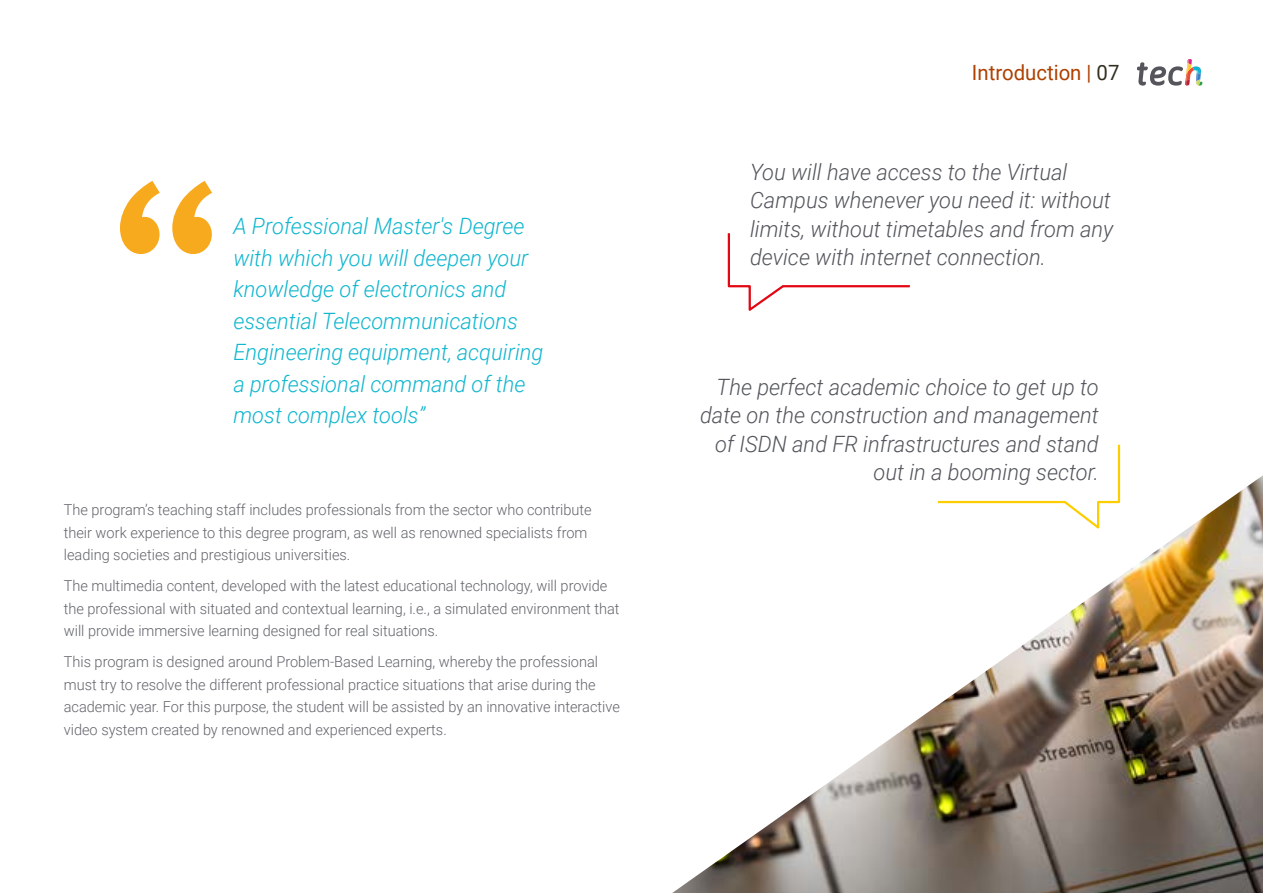
<style>
.page{position:relative;width:1263px;height:893px;background:#fff}
.page>*{position:absolute;margin:0;border:0;box-sizing:border-box;transform-origin:0 0}
.t1{font:italic 300 22.5px/28.5px "Roboto";color:#52555b;text-align:right}
.t2{font:italic 300 22.5px/31.5px "Roboto";color:#0fb6cf}
.t3{font:21px "Roboto";color:#ae4000}
.t4{font:300 15px/22.5px "Roboto";color:#61646a}
.s1{color:#312e20}
</style>
<div class="page">
<svg style="left:120px;top:181px;width:92px;height:73px"></svg>
<svg style="left:1117px;top:444px;width:4px;height:31px"></svg>
<svg style="left:727px;top:233px;width:183px;height:78px"></svg>
<img style="left:672px;top:475px;width:591px;height:418px">
<svg style="left:1137px;top:59px;width:65px;height:27px"></svg>
<h1 class="t2" style="left:233px;top:210px;width:312px">A Professional Master's Degree with which you will deepen your knowledge of electronics and essential Telecommunications<br>Engineering equipment, acquiring a professional command of the most complex tools”</h1>
<p class="t4" style="left:64px;top:498px;width:529px">The program’s teaching staff includes professionals from the sector who contribute their work experience to this degree program, as well as renowned specialists from leading societies and prestigious universities.</p>
<p class="t4" style="left:64px;top:574px;width:557px">The multimedia content, developed with the latest educational technology, will provide the professional with situated and contextual learning, i.e., a simulated environment that will provide immersive learning designed for real situations.</p>
<p class="t4" style="left:64px;top:650px;width:558px">This program is designed around Problem-Based Learning, whereby the professional must try to resolve the different professional practice situations that arise during the academic year. For this purpose, the student will be assisted by an innovative interactive video system created by renowned and experienced experts.</p>
<h2 class="t3" style="left:972px;top:57px;width:149px">Introduction | <span class="s1">07</span></h2>
<h1 class="t1" style="left:750px;top:157px;width:365px;text-align:left">You will have access to the Virtual Campus whenever you need it: without limits, without timetables and from any device with internet connection.</h1>
<h1 class="t1" style="left:700px;top:372px;width:400px">The perfect academic choice to get up to date on the construction and management of ISDN and FR infrastructures and stand out in a booming sector.</h1>
</div>
